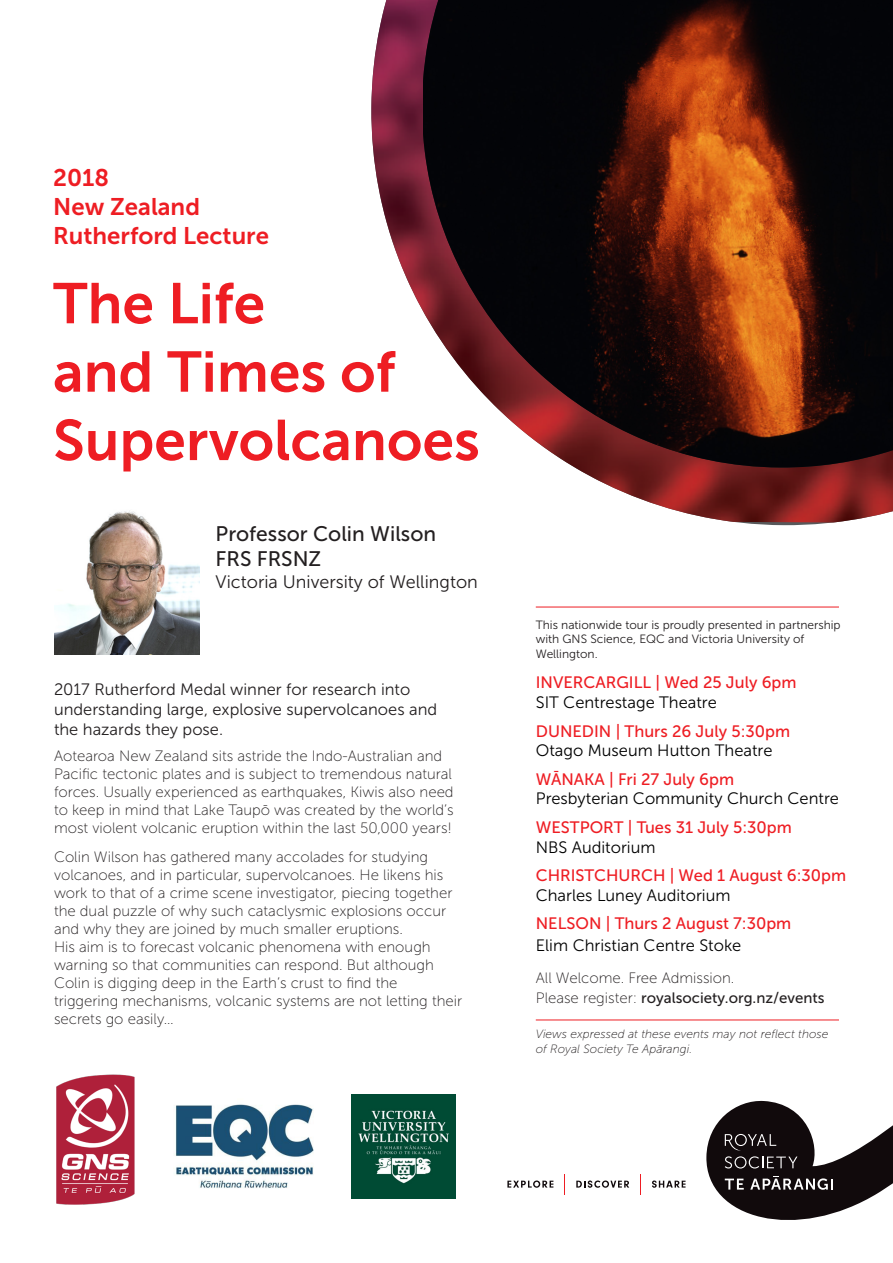
<style>
.page{position:relative;width:893px;height:1263px;background:#fff}
.page>*{position:absolute;margin:0;border:0;box-sizing:border-box;transform-origin:0 0}
.Main_Heading{font:57px/68.4px "Museo Sans 700";color:#ee1d23}
.Main_heading_small{font:24px/28.8px "Museo Sans 700";color:#ee1d23}
.Speaker_name{font:21px/25.2px "Museo Sans 500";color:#231f20}
.Speaker_name-2{font:18px "Museo Sans 300";color:#231f20}
.Event_venue{font:16.5px/19.8px "Museo Sans 500";color:#ee1d23}
.Speaker_Title{font:16.5px/19.8px "Museo Sans 300";color:#231f20}
.Event_venue-2{font:16.5px/19.8px "Museo Sans 300";color:#000}
.Event_venue-3{font:15px/18px "Museo Sans 100";color:#231f20}
.Event_venue-4{font:12px/14.4px "Museo Sans 300";color:#231f20}
.t1{font:italic 12px/14.4px "Museo Sans 100";color:#231f20}
.s1{font-family:"Museo Sans 300";color:#000}
.s2{font-family:"Museo Sans 500";color:#ee1d23}
.s3{font-family:"Museo Sans 500"}
</style>
<div class="page">
<img style="left:371px;top:0;width:522px;height:522px">
<svg style="left:706px;top:1100px;width:187px;height:120px"></svg>
<svg style="left:564px;top:1174px;width:1px;height:20px"></svg>
<svg style="left:640px;top:1174px;width:1px;height:20px"></svg>
<svg style="left:507px;top:1180px;width:46px;height:8px"></svg>
<svg style="left:576px;top:1180px;width:53px;height:8px"></svg>
<svg style="left:652px;top:1180px;width:33px;height:8px"></svg>
<img style="left:54px;top:511px;width:145px;height:144px">
<hr style="left:536px;top:607px;width:303px;height:1px;background:#ee1d23">
<hr style="left:536px;top:1019px;width:303px;height:1px;background:#ee1d23">
<img style="left:423px;top:0;width:470px;height:468px">
<img style="left:56px;top:1075px;width:79px;height:130px">
<img style="left:351px;top:1094px;width:105px;height:105px">
<img style="left:175px;top:1104px;width:139px;height:85px">
<p class="Main_heading_small" style="left:53px;top:164px;width:217px">2018<br>New Zealand<br>Rutherford Lecture</p>
<p class="Main_Heading" style="left:53px;top:269px;width:428px">The Life<br>and Times of<br>Supervolcanoes</p>
<p class="Speaker_name" style="left:216px;top:521px;width:222px">Professor Colin Wilson<br>FRS FRSNZ</p>
<p class="Speaker_name-2" style="left:216px;top:572px;width:264px">Victoria University of Wellington</p>
<p class="Speaker_Title" style="left:54px;top:680px;width:385px">2017 Rutherford Medal winner for research into understanding large, explosive supervolcanoes and the hazards they pose.</p>
<p class="Event_venue-3" style="left:54px;top:747px;width:401px">Aotearoa New Zealand sits astride the Indo-Australian and Pacific tectonic plates and is subject to tremendous natural forces. Usually experienced as earthquakes, Kiwis also need to keep in mind that Lake Taupō was created by the world’s most violent volcanic eruption within the last 50,000 years!</p>
<p class="Event_venue-3" style="left:54px;top:848px;width:410px">Colin Wilson has gathered many accolades for studying volcanoes, and in particular, supervolcanoes. He likens his work to that of a crime scene investigator, piecing together the dual puzzle of why such cataclysmic explosions occur and why they are joined by much smaller eruptions.<br>His aim is to forecast volcanic phenomena with enough warning so that communities can respond. But although Colin is digging deep in the Earth’s crust to find the triggering mechanisms, volcanic systems are not letting their secrets go easily…</p>
<p class="Event_venue-4" style="left:536px;top:618px;width:306px">This nationwide tour is proudly presented in partnership with GNS Science, EQC and Victoria University of<br>Wellington.</p>
<p class="Event_venue" style="left:536px;top:673px;width:262px">INVERCARGILL | Wed 25 July 6pm<br><span class="s1">SIT Centrestage Theatre</span></p>
<p class="Event_venue" style="left:536px;top:721px;width:256px">DUNEDIN | Thurs 26 July 5:30pm<br><span class="s1">Otago Museum Hutton Theatre</span></p>
<p class="Event_venue-2" style="left:536px;top:769px;width:305px"><span class="s2">WĀNAKA | Fri 27 July 6pm<br></span>Presbyterian Community Church Centre</p>
<p class="Event_venue" style="left:536px;top:817px;width:258px">WESTPORT | Tues 31 July 5:30pm<br><span class="s1">NBS Auditorium</span></p>
<p class="Event_venue" style="left:536px;top:865px;width:312px">CHRISTCHURCH | Wed 1 August 6:30pm<br><span class="s1">Charles Luney Auditorium</span></p>
<p class="Event_venue" style="left:536px;top:912px;width:257px;line-height:21.6px">NELSON | Thurs 2 August 7:30pm<br><span class="s1">Elim Christian Centre Stoke</span></p>
<p class="Event_venue-3" style="left:536px;top:968px;width:290px;line-height:19.8px">All Welcome. Free Admission.<br>Please register: <span class="s3">royalsociety.org.nz/events</span></p>
<p class="t1" style="left:536px;top:1027px;width:294px">Views expressed at these events may not reflect those of Royal Society Te Apārangi.</p>
</div>
